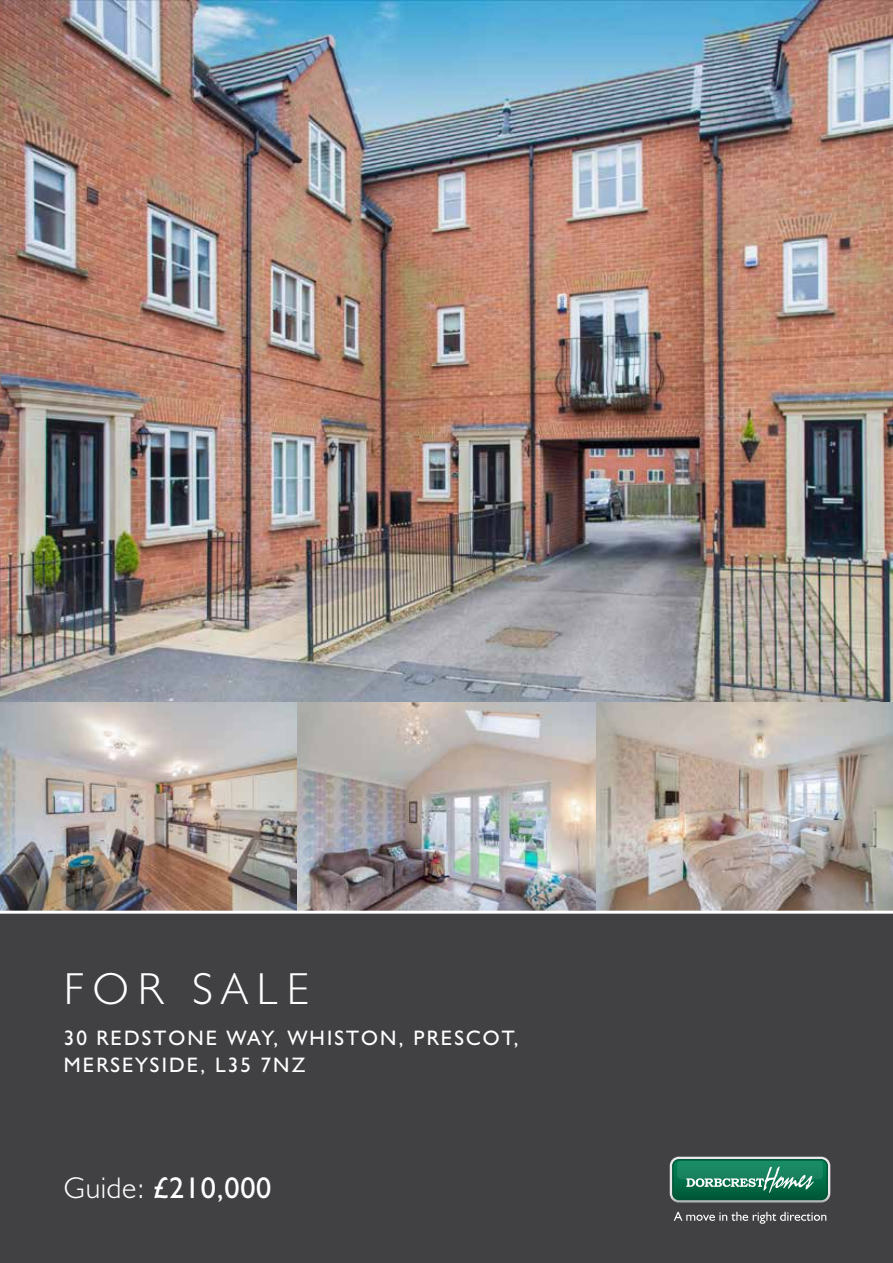
<style>
.page{position:relative;width:893px;height:1263px;background:#414042}
.page>*{position:absolute;margin:0;border:0;box-sizing:border-box;transform-origin:0 0}
.t1{font:300 45px "Humanist 521 BT";letter-spacing:.2em;color:#fff}
.t2{font:30px "Humanist 521 BT";letter-spacing:.02em;color:#fff}
.t3{font:21px/27px "Humanist 521 BT";letter-spacing:.1em;color:#fff}
.s1{font-weight:300}
</style>
<div class="page">
<img style="left:0;top:0;width:893px;height:911px">
<svg style="left:674px;top:1212px;width:152px;height:12px"></svg>
<svg style="left:670px;top:1157px;width:160px;height:45px;background:#38896d"></svg>
<hr style="left:0;top:911px;width:893px;height:3px;background:#fff">
<h1 class="t1" style="left:64px;top:961px;width:247px">FOR SALE</h1>
<p class="t3" style="left:64px;top:1024px;width:456px">30 REDSTONE WAY, WHISTON, PRESCOT,<br>MERSEYSIDE, L35 7NZ</p>
<h2 class="t2" style="left:64px;top:1169px;width:209px"><span class="s1">Guide:</span> £210,000</h2>
</div>
